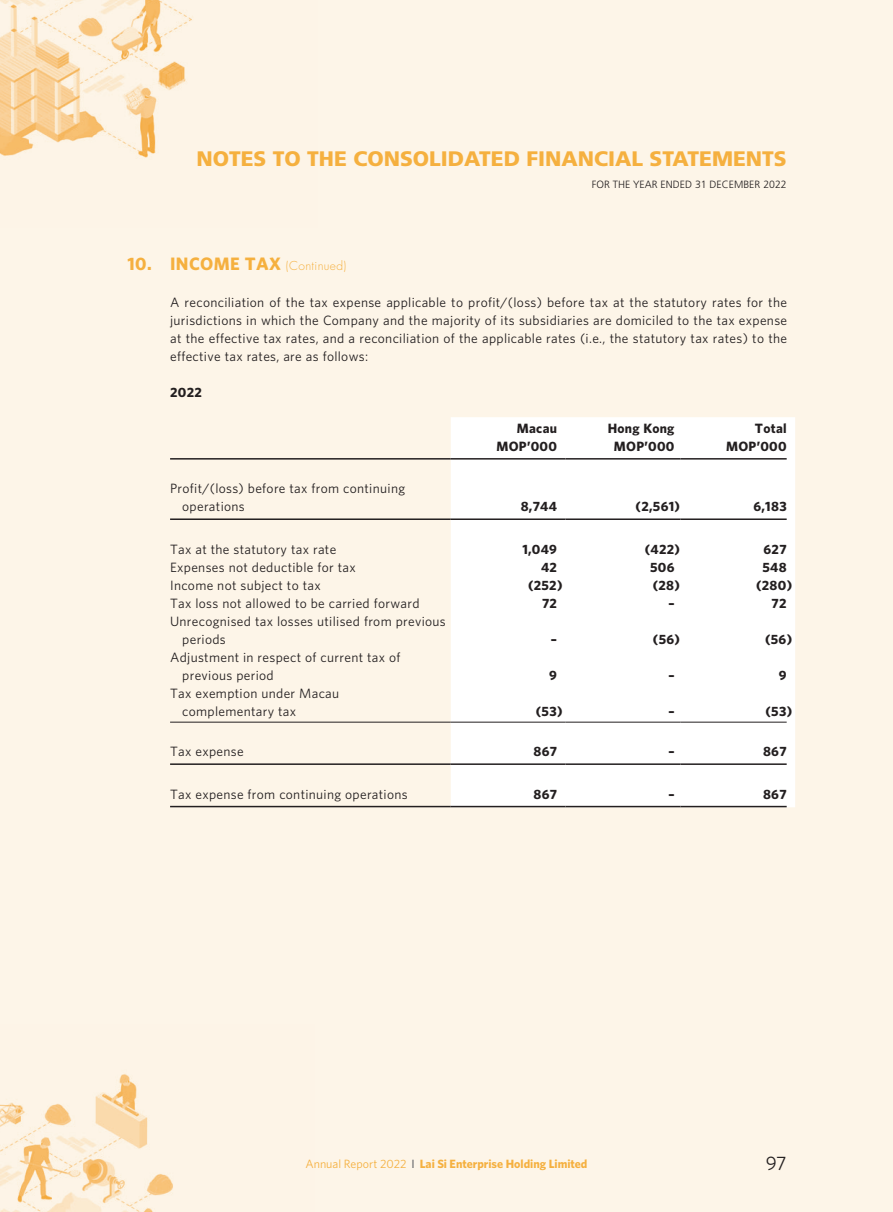
<style>
.page{position:relative;width:893px;height:1212px;background:#fdf5e8}
.page>*{position:absolute;margin:0;border:0;box-sizing:border-box;transform-origin:0 0}
.t1{font:900 21px "Frutiger LT Std";color:#f5b03f}
.t2{font:19.5px "Whitney";color:#231f20}
.t3{font:700 18px "Whitney";letter-spacing:.02em;color:#f5b03f}
.t4{font:13.5px/18px "Whitney";letter-spacing:.025em;color:#231f20}
.t5{font:700 13.5px "Whitney";letter-spacing:.02em;color:#231f20}
.t6{font:700 12px "Whitney";color:#f5b03f}
.t7{font:300 10.5px "Frutiger LT Std";color:#231f20}
.s1{font-family:"Futura Std";font-weight:300;font-size:12px}
.s2{font-weight:400}
.s3{font-weight:500;color:#6c6d70}
</style>
<div class="page">
<img style="left:0;top:0;width:193px;height:158px">
<img style="left:0;top:1074px;width:173px;height:138px">
<div style="left:451px;top:417px;width:344px;height:390px;background:#fff"></div>
<hr style="left:170px;top:458px;width:281px;height:2px;background:#231f20">
<hr style="left:451px;top:458px;width:115px;height:2px;background:#231f20">
<hr style="left:566px;top:458px;width:114px;height:2px;background:#231f20">
<hr style="left:680px;top:458px;width:107px;height:2px;background:#231f20">
<hr style="left:170px;top:518px;width:281px;height:2px;background:#231f20">
<hr style="left:451px;top:518px;width:115px;height:2px;background:#231f20">
<hr style="left:566px;top:518px;width:114px;height:2px;background:#231f20">
<hr style="left:680px;top:518px;width:107px;height:2px;background:#231f20">
<hr style="left:170px;top:722px;width:281px;height:1px;background:#231f20">
<hr style="left:451px;top:722px;width:115px;height:1px;background:#231f20">
<hr style="left:566px;top:722px;width:114px;height:1px;background:#231f20">
<hr style="left:680px;top:722px;width:107px;height:1px;background:#231f20">
<hr style="left:170px;top:763px;width:281px;height:2px;background:#231f20">
<hr style="left:451px;top:763px;width:115px;height:2px;background:#231f20">
<hr style="left:566px;top:763px;width:114px;height:2px;background:#231f20">
<hr style="left:680px;top:763px;width:107px;height:2px;background:#231f20">
<hr style="left:170px;top:806px;width:281px;height:1px;background:#231f20">
<hr style="left:451px;top:806px;width:115px;height:1px;background:#231f20">
<hr style="left:566px;top:806px;width:114px;height:1px;background:#231f20">
<hr style="left:680px;top:806px;width:107px;height:1px;background:#231f20">
<h1 class="t1" style="left:196px;top:146px;width:592px">NOTES TO THE CONSOLIDATED FINANCIAL STATEMENTS</h1>
<p class="t7" style="left:592px;top:178px;width:196px">FOR THE YEAR ENDED 31 DECEMBER 2022</p>
<h3 class="t3" style="left:128px;top:252px;width:220px">10. INCOME TAX <span class="s1">(Continued)</span></h3>
<p class="t4" style="left:170px;top:293px;width:619px;text-align:justify">A reconciliation of the tax expense applicable to profit/(loss) before tax at the statutory rates for the jurisdictions in which the Company and the majority of its subsidiaries are domiciled to the tax expense at the effective tax rates, and a reconciliation of the applicable rates (i.e., the statutory tax rates) to the effective tax rates, are as follows:</p>
<p class="t5" style="left:170px;top:383px;width:33px">2022</p>
<p class="t5" style="left:517px;top:419px;width:42px">Macau</p>
<p class="t5" style="left:608px;top:419px;width:68px">Hong Kong</p>
<p class="t5" style="left:755px;top:419px;width:33px">Total</p>
<p class="t5" style="left:496px;top:437px;width:62px">MOP’000</p>
<p class="t5" style="left:614px;top:437px;width:62px">MOP’000</p>
<p class="t5" style="left:726px;top:437px;width:62px">MOP’000</p>
<p class="t4" style="left:182px;top:479px;width:224px;text-indent:-12px">Profit/(loss) before tax from continuing operations</p>
<p class="t5" style="left:521px;top:498px;width:38px">8,744</p>
<p class="t5" style="left:636px;top:498px;width:46px">(2,561)</p>
<p class="t5" style="left:753px;top:498px;width:35px">6,183</p>
<p class="t4" style="left:170px;top:540px;width:168px">Tax at the statutory tax rate</p>
<p class="t5" style="left:522px;top:540px;width:36px">1,049</p>
<p class="t5" style="left:645px;top:540px;width:37px">(422)</p>
<p class="t5" style="left:764px;top:540px;width:25px">627</p>
<p class="t4" style="left:170px;top:558px;width:187px">Expenses not deductible for tax</p>
<p class="t5" style="left:541px;top:558px;width:17px">42</p>
<p class="t5" style="left:650px;top:558px;width:26px">506</p>
<p class="t5" style="left:762px;top:558px;width:26px">548</p>
<p class="t4" style="left:170px;top:576px;width:152px">Income not subject to tax</p>
<p class="t5" style="left:528px;top:576px;width:36px">(252)</p>
<p class="t5" style="left:653px;top:576px;width:29px">(28)</p>
<p class="t5" style="left:756px;top:576px;width:38px">(280)</p>
<p class="t4" style="left:170px;top:594px;width:251px">Tax loss not allowed to be carried forward</p>
<p class="t5" style="left:542px;top:594px;width:17px">72</p>
<p class="t5" style="left:668px;top:594px;width:8px">–</p>
<p class="t5" style="left:772px;top:594px;width:17px">72</p>
<p class="t4" style="left:182px;top:612px;width:265px;text-indent:-12px">Unrecognised tax losses utilised from previous periods</p>
<p class="t5" style="left:551px;top:630px;width:8px">–</p>
<p class="t5" style="left:653px;top:630px;width:29px">(56)</p>
<p class="t5" style="left:765px;top:630px;width:29px">(56)</p>
<p class="t4" style="left:182px;top:648px;width:220px;text-indent:-12px">Adjustment in respect of current tax of previous period</p>
<p class="t4" style="left:182px;top:684px;width:159px;text-indent:-12px">Tax exemption under Macau complementary tax</p>
<p class="t5" style="left:549px;top:666px;width:9px">9</p>
<p class="t5" style="left:668px;top:666px;width:8px">–</p>
<p class="t5" style="left:779px;top:666px;width:9px">9</p>
<p class="t5" style="left:536px;top:702px;width:28px">(53)</p>
<p class="t5" style="left:668px;top:702px;width:8px">–</p>
<p class="t5" style="left:765px;top:702px;width:28px">(53)</p>
<p class="t4" style="left:170px;top:742px;width:75px">Tax expense</p>
<p class="t5" style="left:533px;top:743px;width:25px">867</p>
<p class="t5" style="left:668px;top:743px;width:8px">–</p>
<p class="t5" style="left:763px;top:743px;width:25px">867</p>
<p class="t4" style="left:170px;top:785px;width:239px">Tax expense from continuing operations</p>
<p class="t5" style="left:533px;top:785px;width:25px">867</p>
<p class="t5" style="left:668px;top:785px;width:8px">–</p>
<p class="t5" style="left:763px;top:785px;width:25px">867</p>
<p class="t6" style="left:305px;top:1155px;width:284px"><span class="s2">Annual Report 2022</span> <span class="s3">I</span> Lai Si Enterprise Holding Limited</p>
<h2 class="t2" style="left:766px;top:1150px;width:22px">97</h2>
</div>
